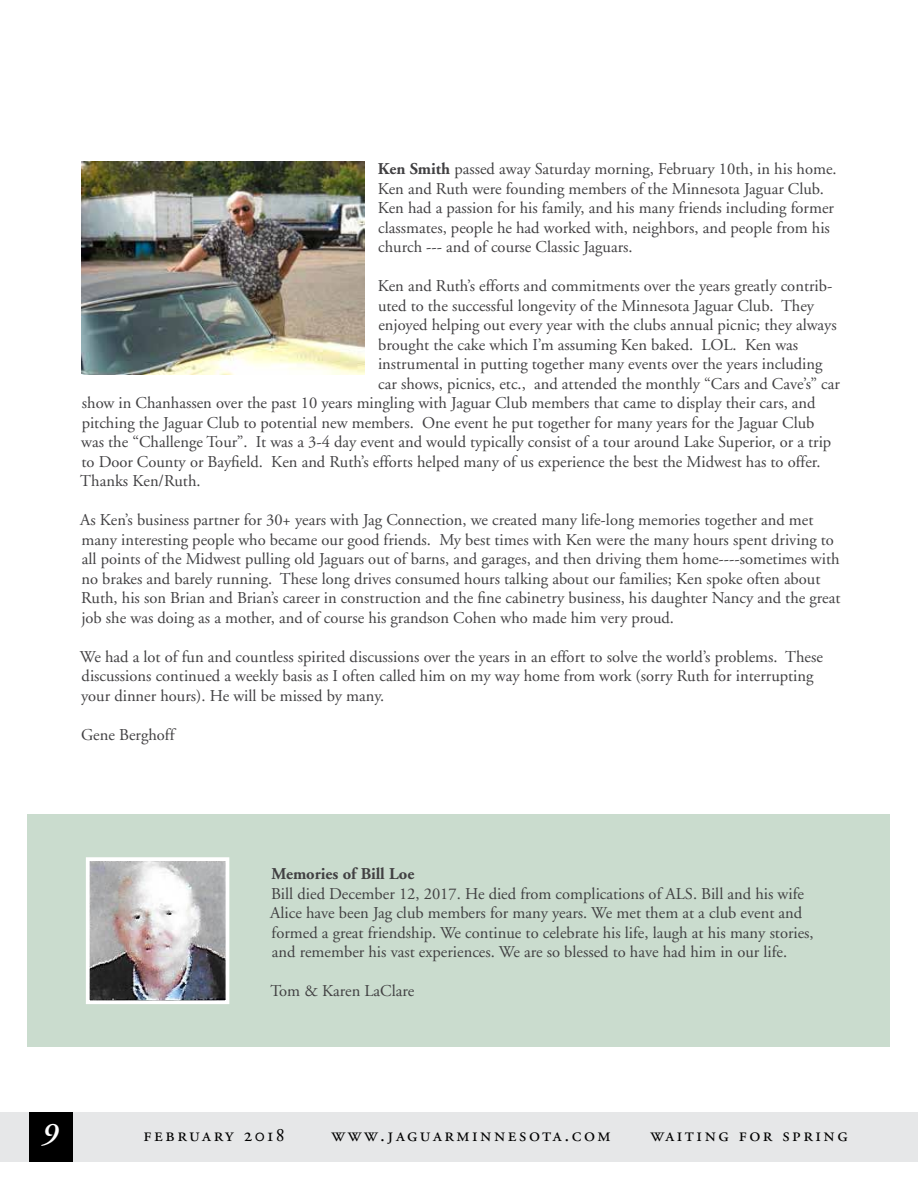
<style>
.page{position:relative;width:918px;height:1188px;background:#fff}
.page>*{position:absolute;margin:0;border:0;box-sizing:border-box;transform-origin:0 0}
.t1{font:italic 600 31.5px "Adobe Garamond";color:#fff}
.t2{font:19.5px "Adobe Garamond Regular SC";letter-spacing:.13em;color:#000}
.t3{font:16.5px/19.5px "Adobe Garamond";color:#414042}
.t4{font:700 16.5px "Adobe Garamond";color:#414042}
.s1{font-weight:700}
</style>
<div class="page">
<div style="left:28px;top:814px;width:862px;height:233px;background:#cadcce"></div>
<img style="left:81px;top:162px;width:283px;height:212px">
<img style="left:91px;top:862px;width:133px;height:137px">
<div style="left:86px;top:857px;width:143px;height:147px;border:4px solid #fff"></div>
<div style="left:0;top:1112px;width:918px;height:49px;background:#e6e7e8"></div>
<div style="left:30px;top:1112px;width:43px;height:49px;background:#000"></div>
<p class="t3" style="left:378px;top:160px;width:460px"><span class="s1">Ken Smith</span> passed away Saturday morning, February 10th, in his home.<br>Ken and Ruth were founding members of the Minnesota Jaguar Club.<br>Ken had a passion for his family, and his many friends including former classmates, people he had worked with, neighbors, and people from his church --- and of course Classic Jaguars.</p>
<p class="t3" style="left:378px;top:277px;width:456px">Ken and Ruth’s efforts and commitments over the years greatly contrib-</p>
<p class="t3" style="left:378px;top:296px;width:438px">uted to the successful longevity of the Minnesota Jaguar Club. They</p>
<p class="t3" style="left:378px;top:316px;width:460px">enjoyed helping out every year with the clubs annual picnic; they always</p>
<p class="t3" style="left:378px;top:335px;width:421px">brought the cake which I’m assuming Ken baked. LOL. Ken was</p>
<p class="t3" style="left:378px;top:355px;width:446px">instrumental in putting together many events over the years including</p>
<p class="t3" style="left:378px;top:374px;width:463px">car shows, picnics, etc., and attended the monthly “Cars and Cave’s” car</p>
<p class="t3" style="left:82px;top:394px;width:735px">show in Chanhassen over the past 10 years mingling with Jaguar Club members that came to display their cars, and</p>
<p class="t3" style="left:82px;top:413px;width:734px">pitching the Jaguar Club to potential new members. One event he put together for many years for the Jaguar Club</p>
<p class="t3" style="left:81px;top:433px;width:752px">was the “Challenge Tour”. It was a 3-4 day event and would typically consist of a tour around Lake Superior, or a trip</p>
<p class="t3" style="left:81px;top:452px;width:741px">to Door County or Bayfield. Ken and Ruth’s efforts helped many of us experience the best the Midwest has to offer.</p>
<p class="t3" style="left:80px;top:472px;width:122px">Thanks Ken/Ruth.</p>
<p class="t3" style="left:80px;top:511px;width:762px">As Ken’s business partner for 30+ years with Jag Connection, we created many life-long memories together and met many interesting people who became our good friends. My best times with Ken were the many hours spent driving to all points of the Midwest pulling old Jaguars out of barns, and garages, and then driving them home----sometimes with no brakes and barely running. These long drives consumed hours talking about our families; Ken spoke often about Ruth, his son Brian and Brian’s career in construction and the fine cabinetry business, his daughter Nancy and the great job she was doing as a mother, and of course his grandson Cohen who made him very proud.</p>
<p class="t3" style="left:80px;top:647px;width:745px">We had a lot of fun and countless spirited discussions over the years in an effort to solve the world’s problems. These discussions continued a weekly basis as I often called him on my way home from work (sorry Ruth for interrupting your dinner hours). He will be missed by many.</p>
<p class="t3" style="left:81px;top:725px;width:95px">Gene Berghoff</p>
<p class="t4" style="left:271px;top:865px;width:144px">Memories of Bill Loe</p>
<p class="t3" style="left:270px;top:884px;width:545px">Bill died December 12, 2017. He died from complications of ALS. Bill and his wife Alice have been Jag club members for many years. We met them at a club event and formed a great friendship. We continue to celebrate his life, laugh at his many stories, and remember his vast experiences. We are so blessed to have had him in our life.</p>
<p class="t3" style="left:270px;top:982px;width:145px">Tom &amp; Karen LaClare</p>
<h1 class="t1" style="left:41px;top:1117px;width:18px">9</h1>
<p class="t2" style="left:144px;top:1124px;width:142px">february 2018</p>
<p class="t2" style="left:332px;top:1124px;width:281px">www.jaguarminnesota.com</p>
<p class="t2" style="left:650px;top:1124px;width:199px">waiting for spring</p>
</div>
